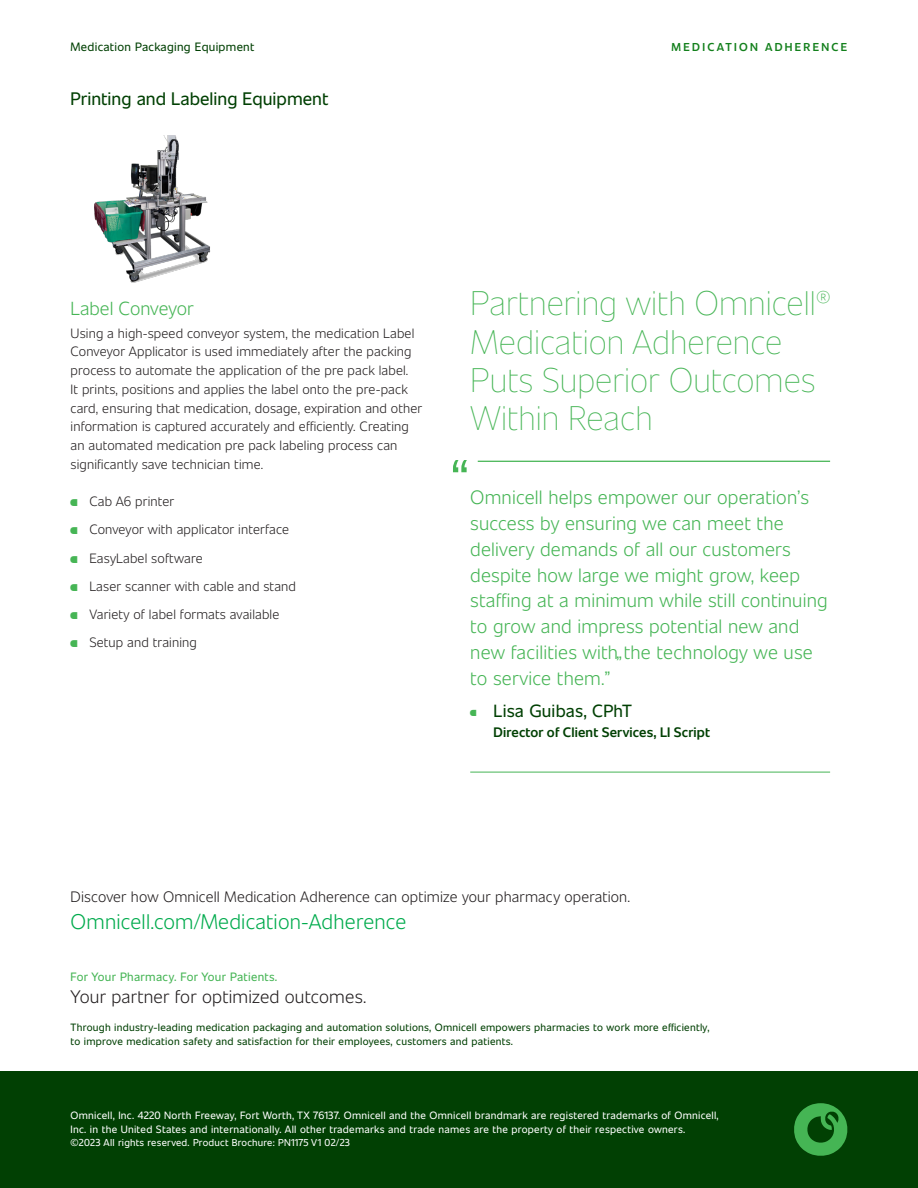
<style>
.page{position:relative;width:918px;height:1188px;background:#fff}
.page>*{position:absolute;margin:0;border:0;box-sizing:border-box;transform-origin:0 0}
.Blockquote_Small{font:300 62.55px "Unitext";color:#46b555}
.Header_4{font:200 33.9px/38.1px "Unitext";color:#46b555}
.Body_10_14_-_14_Afte{font:300 21px "Unitext";letter-spacing:.01em;color:#00ab4d}
.Blockquote_Small-2{font:300 19.2px/25.8px "Unitext";letter-spacing:.01em;color:#46b555}
.Body_10_14_-_14_Afte-2{font:300 18.75px "Unitext";color:#46b555}
.Running_Header{font:300 18px "Unitext";letter-spacing:.01em;color:#231f20}
.Running_Header-2{font:18px "Unitext";color:#014003}
.t1{font:17.55px "Unitext";letter-spacing:.01em;color:#014003}
.Body_10_14_-_14_Afte-3{font:300 15px "Unitext";letter-spacing:.01em;color:#231f20}
.Quote_Attribution_Ti{font:600 13.65px "Unitext";letter-spacing:.01em;color:#014003}
.Body_10_14_-_14_Afte-4{font:300 13.35px/18.8px "Unitext";letter-spacing:.01em;color:#231f20}
.Running_Header-3{font:12px "Unitext";letter-spacing:.025em;color:#46b555}
.Running_Header-4{font:12px "Unitext";letter-spacing:.025em;color:#014003}
.Flag_Body{font:600 11.4px "Unitext";letter-spacing:.2em;color:#13801c}
.Legal{font:10.5px/13.5px "Unitext";letter-spacing:.025em;color:#fff}
.Running_Header-5{font:10.5px/13.5px "Unitext";letter-spacing:.025em;color:#014003}
.Legal-2{font:9.9px "Unitext";letter-spacing:.025em;color:#fff}
.s1{font-family:"Superellipse";font-weight:400;color:#46b555}
.s2{font-family:"Superellipse";font-size:12px;color:#46b555}
</style>
<div class="page">
<div style="left:0;top:1071px;width:918px;height:117px;background:#014003"></div>
<svg style="left:794px;top:1103px;width:54px;height:53px"></svg>
<hr style="left:478px;top:461px;width:352px;height:1px;background:#46b555">
<hr style="left:470px;top:772px;width:360px;height:1px;background:#46b555">
<img style="left:94px;top:135px;width:117px;height:148px">
<p class="Running_Header-4" style="left:71px;top:38px;width:185px">Medication Packaging Equipment</p>
<p class="Flag_Body" style="left:672px;top:38px;width:177px">MEDICATION ADHERENCE</p>
<p class="Running_Header-2" style="left:71px;top:86px;width:259px">Printing and Labeling Equipment</p>
<p class="Body_10_14_-_14_Afte-2" style="left:71px;top:295px;width:125px">Label Conveyor</p>
<p class="Body_10_14_-_14_Afte-4" style="left:71px;top:323px;width:353px">Using a high-speed conveyor system, the medication Label Conveyor Applicator is used immediately after the packing process to automate the application of the pre pack label.<br>It prints, positions and applies the label onto the pre-pack card, ensuring that medication, dosage, expiration and other information is captured accurately and efficiently. Creating an automated medication pre pack labeling process can significantly save technician time.</p>
<p class="Body_10_14_-_14_Afte-4" style="left:71px;top:491px;width:105px"><span class="s1">A</span> Cab A6 printer</p>
<p class="Body_10_14_-_14_Afte-4" style="left:71px;top:520px;width:220px"><span class="s1">A</span> Conveyor with applicator interface</p>
<p class="Body_10_14_-_14_Afte-4" style="left:71px;top:548px;width:134px"><span class="s1">A</span> EasyLabel software</p>
<p class="Body_10_14_-_14_Afte-4" style="left:71px;top:576px;width:227px"><span class="s1">A</span> Laser scanner with cable and stand</p>
<p class="Body_10_14_-_14_Afte-4" style="left:71px;top:604px;width:210px"><span class="s1">A</span> Variety of label formats available</p>
<p class="Body_10_14_-_14_Afte-4" style="left:71px;top:632px;width:128px"><span class="s1">A</span> Setup and training</p>
<p class="Header_4" style="left:470px;top:282px;width:362px">Partnering with Omnicell®<br>Medication Adherence<br>Puts Superior Outcomes<br>Within Reach</p>
<p class="Blockquote_Small" style="left:450px;top:438px;width:21px">“</p>
<p class="Blockquote_Small-2" style="left:470px;top:483px;width:340px">Omnicell helps empower our operation’s</p>
<p class="Blockquote_Small-2" style="left:470px;top:509px;width:359px">success by ensuring we can meet the delivery demands of all our customers despite how large we might grow, keep staffing at a minimum while still continuing to grow and impress potential new and new facilities with the technology we use to service them.”</p>
<p class="Blockquote_Small-2" style="left:616px;top:649px;width:8px">”</p>
<p class="t1" style="left:470px;top:698px;width:163px"><span class="s2">A</span> Lisa Guibas, CPhT</p>
<p class="Quote_Attribution_Ti" style="left:494px;top:722px;width:218px">Director of Client Services, LI Script</p>
<p class="Body_10_14_-_14_Afte-3" style="left:71px;top:886px;width:561px">Discover how Omnicell Medication Adherence can optimize your pharmacy operation.</p>
<p class="Body_10_14_-_14_Afte" style="left:71px;top:907px;width:337px">Omnicell.com/Medication-Adherence</p>
<p class="Running_Header-3" style="left:71px;top:968px;width:208px">For Your Pharmacy. For Your Patients.</p>
<p class="Running_Header" style="left:71px;top:984px;width:297px">Your partner for optimized outcomes.</p>
<p class="Running_Header-5" style="left:71px;top:1020px;width:640px">Through industry-leading medication packaging and automation solutions, Omnicell empowers pharmacies to work more efficiently, to improve medication safety and satisfaction for their employees, customers and patients.</p>
<p class="Legal" style="left:71px;top:1108px;width:650px">Omnicell, Inc. 4220 North Freeway, Fort Worth, TX 76137. Omnicell and the Omnicell brandmark are registered trademarks of Omnicell,<br>Inc. in the United States and internationally. All other trademarks and trade names are the property of their respective owners.</p>
<p class="Legal-2" style="left:71px;top:1135px;width:281px">©2023 All rights reserved. Product Brochure: PN1175 V1 02/23</p>
</div>
